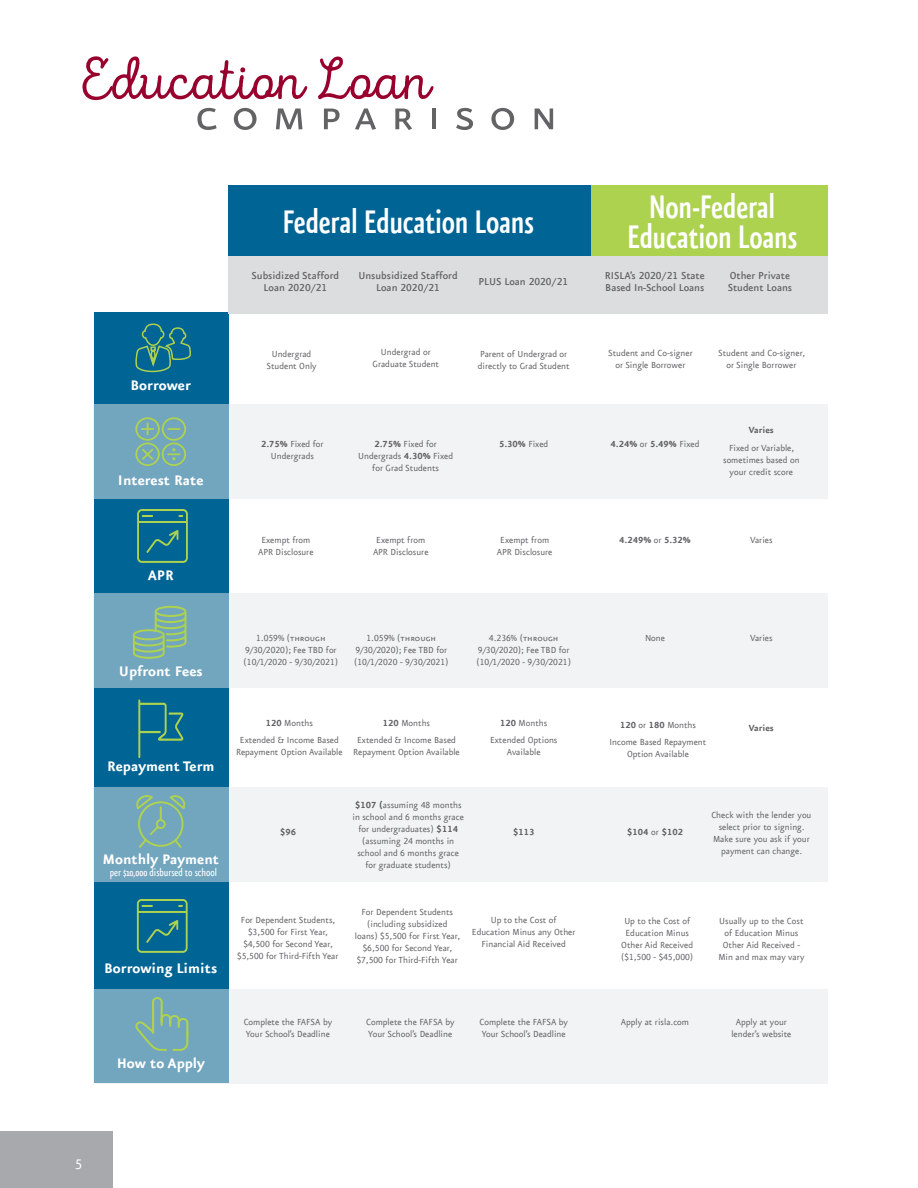
<style>
.page{position:relative;width:918px;height:1188px;background:#fff}
.page>*{position:absolute;margin:0;border:0;box-sizing:border-box;transform-origin:0 0}
.t1{font:60px "Intro Script R Base";letter-spacing:.005em;color:#98012d}
.t2{font:52.5px "Eureka Sans Regular Caps";letter-spacing:.255em;color:#636366}
.t3{font:500 39px "Eureka Sans Cond";letter-spacing:-.01em;color:#fff}
.Checkboxes{font:700 16.5px "Eureka Sans";color:#fff}
.t4{font:16.5px "Eureka Sans Regular Caps";color:#fff}
.Checkboxes-2{font:12.75px "Eureka Sans Cond";color:#fff;scale:1.06 1}
.Checkboxes-3{font:500 12px/12px "Eureka Sans";color:#636366}
.Checkboxes-4{font:10.5px/12px "Eureka Sans";color:#636366;text-align:center}
.Checkboxes-5{font:10.5px/12px "Eureka Sans Regular Caps";color:#636366;text-align:center}
.Checkboxes-6{font:10.5px "Eureka Sans Bold Caps";color:#636366}
.Checkboxes-7{font:700 10.5px "Eureka Sans";color:#636366}
.s1{font-family:"Eureka Sans Medium Caps";font-weight:400}
.s2{font-family:"Eureka Sans Bold Caps"}
.s3{font-family:"Eureka Sans"}
.s4{font-family:"Eureka Sans Regular Caps"}
</style>
<div class="page">
<div style="left:0;top:1131px;width:113px;height:57px;background:#a8a9ad"></div>
<div style="left:591px;top:186px;width:237px;height:70px;background:#add250"></div>
<div style="left:94px;top:312px;width:134px;height:770px;background:#006494"></div>
<svg style="left:93px;top:594px;width:735px;height:94px;fill:#f2f3f4"></svg>
<svg style="left:93px;top:788px;width:735px;height:94px;fill:#f2f3f4"></svg>
<svg style="left:93px;top:989px;width:735px;height:94px;fill:#f2f3f4"></svg>
<svg style="left:93px;top:404px;width:735px;height:94px;fill:#f2f3f4"></svg>
<div style="left:228px;top:186px;width:363px;height:70px;background:#006494"></div>
<svg style="left:137px;top:899px;width:51px;height:54px"></svg>
<svg style="left:133px;top:606px;width:53px;height:53px"></svg>
<svg style="left:135px;top:417px;width:51px;height:49px"></svg>
<svg style="left:138px;top:699px;width:46px;height:59px"></svg>
<svg style="left:135px;top:997px;width:53px;height:54px"></svg>
<div style="left:228px;top:256px;width:600px;height:57px;background:#dcdddf"></div>
<svg style="left:135px;top:795px;width:52px;height:53px"></svg>
<svg style="left:137px;top:509px;width:51px;height:54px"></svg>
<svg style="left:135px;top:323px;width:56px;height:50px"></svg>
<p class="t1" style="left:76px;top:45px;width:355px">Education Loan</p>
<p class="t2" style="left:195px;top:88px;width:364px">comparison</p>
<p class="t3" style="left:282px;top:204px;width:253px">Federal Education Loans</p>
<p class="Checkboxes-3" style="left:252px;top:270px;width:89px;text-align:center">Subsidized Stafford<br>Loan <span class="s1">2020/21</span></p>
<p class="Checkboxes-3" style="left:358px;top:270px;width:101px;text-align:center">Unsubsidized Stafford<br>Loan <span class="s1">2020/21</span></p>
<p class="Checkboxes-3" style="left:479px;top:276px;width:91px">PLUS Loan <span class="s1">2020/21</span></p>
<p class="Checkboxes" style="left:131px;top:376px;width:62px">Borrower</p>
<p class="Checkboxes" style="left:118px;top:472px;width:87px">Interest Rate</p>
<p class="Checkboxes-4" style="left:267px;top:348px;width:52px">Undergrad<br>Student Only</p>
<p class="Checkboxes-4" style="left:373px;top:346px;width:68px">Undergrad or<br>Graduate Student</p>
<p class="Checkboxes-4" style="left:478px;top:348px;width:93px;text-align:left">Parent of Undergrad or directly to Grad Student</p>
<p class="Checkboxes-4" style="left:261px;top:438px;width:64px"><span class="s2">2.75%</span> Fixed for<br>Undergrads</p>
<p class="Checkboxes-4" style="left:358px;top:438px;width:96px"><span class="s2">2.75%</span> Fixed for<br>Undergrads <span class="s2">4.30%</span> Fixed for Grad Students</p>
<p class="Checkboxes-6" style="left:499px;top:438px;width:51px">5.30% <span class="s3">Fixed</span></p>
<p class="t3" style="left:649px;top:189px;width:128px">Non-Federal</p>
<p class="t3" style="left:627px;top:219px;width:172px">Education Loans</p>
<p class="Checkboxes-3" style="left:605px;top:270px;width:102px">RISLA’s <span class="s1">2020/21</span> State<br>Based In-School Loans</p>
<p class="Checkboxes-3" style="left:728px;top:270px;width:66px">Other Private<br>Student Loans</p>
<p class="Checkboxes-4" style="left:608px;top:347px;width:86px">Student and Co-signer or Single Borrower</p>
<p class="Checkboxes-4" style="left:718px;top:347px;width:88px">Student and Co-signer, or Single Borrower</p>
<p class="Checkboxes-6" style="left:611px;top:438px;width:90px">4.24% <span class="s3">or</span> 5.49% <span class="s3">Fixed</span></p>
<p class="Checkboxes-7" style="left:749px;top:425px;width:26px">Varies</p>
<p class="Checkboxes-4" style="left:723px;top:442px;width:78px">Fixed or Variable, sometimes based on your credit score</p>
<p class="Checkboxes" style="left:148px;top:567px;width:28px">APR</p>
<p class="Checkboxes-4" style="left:261px;top:534px;width:51px">Exempt from</p>
<p class="Checkboxes-6" style="left:619px;top:534px;width:73px">4.249% <span class="s3">or</span> 5.32%</p>
<p class="Checkboxes-4" style="left:750px;top:534px;width:24px">Varies</p>
<p class="Checkboxes-4" style="left:258px;top:546px;width:57px">APR Disclosure</p>
<p class="Checkboxes-4" style="left:373px;top:534px;width:57px">Exempt from<br>APR Disclosure</p>
<p class="Checkboxes-4" style="left:497px;top:534px;width:57px">Exempt from<br>APR Disclosure</p>
<p class="Checkboxes" style="left:119px;top:662px;width:86px">Upfront Fees</p>
<p class="Checkboxes" style="left:107px;top:758px;width:109px">Repayment Term</p>
<p class="Checkboxes" style="left:102px;top:850px;width:118px">Monthly Payment</p>
<p class="Checkboxes-2" style="left:110px;top:867px;width:103px">per $10,000 disbursed to school</p>
<p class="Checkboxes" style="left:104px;top:959px;width:114px">Borrowing Limits</p>
<p class="Checkboxes" style="left:117px;top:1054px;width:90px">How to Apply</p>
<p class="Checkboxes-5" style="left:256px;top:632px;width:71px">1.059% (through</p>
<p class="Checkboxes-4" style="left:645px;top:632px;width:22px">None</p>
<p class="Checkboxes-4" style="left:750px;top:632px;width:24px">Varies</p>
<p class="Checkboxes-5" style="left:244px;top:644px;width:96px;text-align:left">9/30/2020); <span class="s3">Fee TBD for </span>(10/1/2020 - 9/30/2021)</p>
<p class="Checkboxes-5" style="left:354px;top:632px;width:96px">1.059% (through<br>9/30/2020); <span class="s3">Fee TBD for </span>(10/1/2020 - 9/30/2021)</p>
<p class="Checkboxes-5" style="left:476px;top:632px;width:96px">4.236% (through<br>9/30/2020); <span class="s3">Fee TBD for </span>(10/1/2020 - 9/30/2021)</p>
<p class="Checkboxes-4" style="left:266px;top:717px;width:49px"><span class="s2">120</span> Months</p>
<p class="Checkboxes-4" style="left:236px;top:735px;width:108px">Extended &amp; Income Based<br>Repayment Option Available</p>
<p class="Checkboxes-4" style="left:383px;top:717px;width:49px"><span class="s2">120</span> Months</p>
<p class="Checkboxes-4" style="left:353px;top:735px;width:108px">Extended &amp; Income Based<br>Repayment Option Available</p>
<p class="Checkboxes-4" style="left:500px;top:717px;width:49px"><span class="s2">120</span> Months</p>
<p class="Checkboxes-4" style="left:490px;top:735px;width:69px">Extended Options<br>Available</p>
<p class="Checkboxes-4" style="left:620px;top:719px;width:77px"><span class="s2">120</span> or <span class="s2">180</span> Months</p>
<p class="Checkboxes-4" style="left:610px;top:737px;width:98px">Income Based Repayment<br>Option Available</p>
<p class="Checkboxes-7" style="left:749px;top:723px;width:26px">Varies</p>
<p class="Checkboxes-4" style="left:352px;top:799px;width:113px"><span class="s2">$107 (</span>assuming <span class="s4">48</span> months in school and <span class="s4">6</span> months grace for undergraduates) <span class="s2">$114 </span>(assuming <span class="s4">24</span> months in school and <span class="s4">6</span> months grace for graduate students)</p>
<p class="Checkboxes-6" style="left:280px;top:826px;width:18px">$96</p>
<p class="Checkboxes-6" style="left:627px;top:826px;width:58px">$104 <span class="s3">or</span> $102</p>
<p class="Checkboxes-6" style="left:513px;top:826px;width:23px">$113</p>
<p class="Checkboxes-4" style="left:711px;top:810px;width:102px">Check with the lender you select prior to signing.<br>Make sure you ask if your payment can change.</p>
<p class="Checkboxes-4" style="left:237px;top:914px;width:103px">For Dependent Students, <span class="s4">$3,500</span> for First Year, <span class="s4">$4,500</span> for Second Year, <span class="s4">$5,500</span> for Third-Fifth Year</p>
<p class="Checkboxes-4" style="left:355px;top:907px;width:107px">For Dependent Students (including subsidized loans) <span class="s4">$5,500</span> for First Year, <span class="s4">$6,500</span> for Second Year, <span class="s4">$7,500</span> for Third-Fifth Year</p>
<p class="Checkboxes-4" style="left:472px;top:914px;width:105px">Up to the Cost of<br>Education Minus any Other<br>Financial Aid Received</p>
<p class="Checkboxes-4" style="left:621px;top:916px;width:74px">Up to the Cost of<br>Education Minus<br>Other Aid Received (<span class="s4">$1,500 - $45,000</span>)</p>
<p class="Checkboxes-4" style="left:718px;top:916px;width:88px">Usually up to the Cost of Education Minus<br>Other Aid Received -<br>Min and max may vary</p>
<p class="Checkboxes-4" style="left:244px;top:1016px;width:90px;text-align:left">Complete the FAFSA by<br>Your School’s Deadline</p>
<p class="Checkboxes-4" style="left:366px;top:1016px;width:90px;text-align:left">Complete the FAFSA by<br>Your School’s Deadline</p>
<p class="Checkboxes-4" style="left:480px;top:1016px;width:90px;text-align:left">Complete the FAFSA by<br>Your School’s Deadline</p>
<p class="Checkboxes-4" style="left:621px;top:1016px;width:70px">Apply at risla.com</p>
<p class="Checkboxes-4" style="left:731px;top:1016px;width:62px">Apply at your lender’s website</p>
<h3 class="t4" style="left:75px;top:1156px;width:9px">5</h3>
</div>
